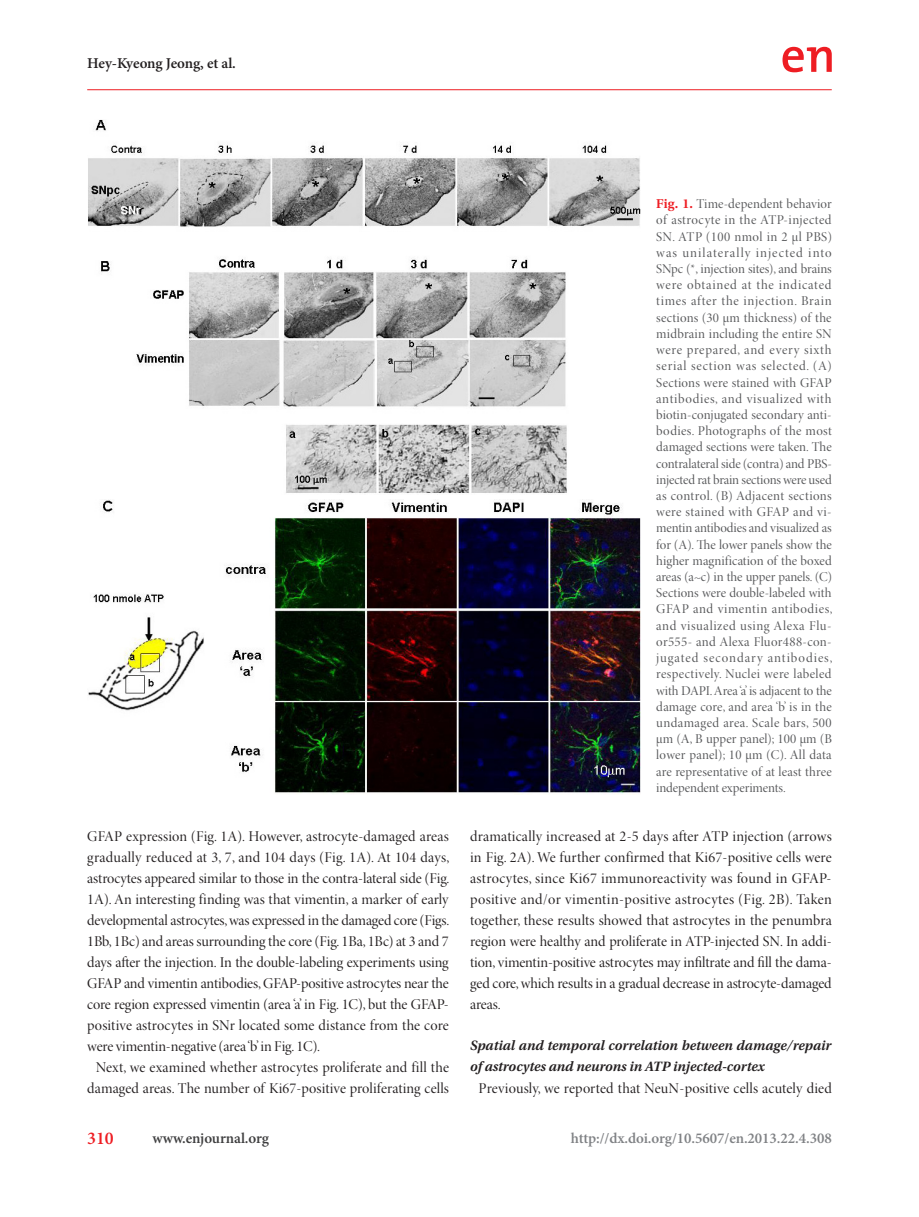
<style>
.page{position:relative;width:919px;height:1217px;background:#fff}
.page>*{position:absolute;margin:0;border:0;box-sizing:border-box;transform-origin:0 0}
.t1{font:600 18px "Minion Pro";color:#ee1d23}
.본문{font:15px/21px "Minion Pro Disp";letter-spacing:.005em;color:#231f20;text-align:justify}
.t2{font:600 15px "Minion Pro";letter-spacing:-.005em;color:#808285}
.머리-저자{font:600 15px "Minion Pro";letter-spacing:-.015em;color:#231f20}
.t3{font:600 15px "Minion Pro";letter-spacing:-.005em;color:#3e3e3f}
._1{font:italic 600 14.25px/21px "Utopia Std";color:#231f20}
.표그림_설명{font:13.5px/16.2px "Minion Pro Disp";letter-spacing:.015em;color:#57585a}
.s1{font-family:"Utopia Std";font-weight:600;color:#ee1d23}
</style>
<div class="page">
<hr style="left:87px;top:89px;width:744px;height:1px;background:#ee1d23">
<svg style="left:782px;top:47px;width:49px;height:25px"></svg>
<img style="left:88px;top:120px;width:552px;height:374px">
<img style="left:88px;top:500px;width:552px;height:294px">
<p class="머리-저자" style="left:87px;top:52px;width:150px">Hey-Kyeong Jeong, et al.</p>
<p class="본문" style="left:87px;top:825px;width:364px">GFAP expression (Fig. 1A). However, astrocyte-damaged areas gradually reduced at 3, 7, and 104 days (Fig. 1A). At 104 days, astrocytes appeared similar to those in the contra-lateral side (Fig.<br>1A). An interesting finding was that vimentin, a marker of early developmental astrocytes, was expressed in the damaged core (Figs.<br>1Bb, 1Bc) and areas surrounding the core (Fig. 1Ba, 1Bc) at 3 and 7 days after the injection. In the double-labeling experiments using GFAP and vimentin antibodies, GFAP-positive astrocytes near the core region expressed vimentin (area ‘a’ in Fig. 1C), but the GFAP&shy;positive astrocytes in SNr located some distance from the core were vimentin-negative (area ‘b’ in Fig. 1C).</p>
<p class="본문" style="left:87px;top:1056px;width:363px;text-align:center">Next, we examined whether astrocytes proliferate and fill the damaged areas. The number of Ki67-positive proliferating cells</p>
<p class="표그림_설명" style="left:656px;top:196px;width:178px"><span class="s1">Fig. 1.</span> Time-dependent behavior of astrocyte in the ATP-injected SN. ATP (100 nmol in 2 µl PBS) was unilaterally injected into SNpc (*, injection sites), and brains were obtained at the indicated times after the injection. Brain sections (30 µm thickness) of the midbrain including the entire SN were prepared, and every sixth serial section was selected. (A)<br>Sections were stained with GFAP antibodies, and visualized with biotin-conjugated secondary anti&shy;bodies. Photographs of the most damaged sections were taken. The contralateral side (contra) and PBS&shy;injected rat brain sections were used as control. (B) Adjacent sections were stained with GFAP and vi&shy;mentin antibodies and visualized as for (A). The lower panels show the higher magnification of the boxed areas (a~c) in the upper panels. (C)<br>Sections were double-labeled with GFAP and vimentin antibodies, and visualized using Alexa Flu&shy;or555- and Alexa Fluor488-con&shy;jugated secondary antibodies, respectively. Nuclei were labeled with DAPI. Area ‘a’ is adjacent to the damage core, and area ‘b’ is in the undamaged area. Scale bars, 500 µm (A, B upper panel); 100 µm (B lower panel); 10 µm (C). All data are representative of at least three independent experiments.</p>
<p class="본문" style="left:470px;top:825px;width:363px;text-align:left">dramatically increased at 2-5 days after ATP injection (arrows in Fig. 2A). We further confirmed that Ki67-positive cells were astrocytes, since Ki67 immunoreactivity was found in GFAP&shy;positive and/or vimentin-positive astrocytes (Fig. 2B). Taken together, these results showed that astrocytes in the penumbra region were healthy and proliferate in ATP-injected SN. In addi&shy;tion, vimentin-positive astrocytes may infiltrate and fill the dama&shy;ged core, which results in a gradual decrease in astrocyte-damaged areas.</p>
<p class="_1" style="left:470px;top:1035px;width:363px">Spatial and temporal correlation between damage/repair of astrocytes and neurons in ATP injected-cortex</p>
<p class="본문" style="left:478px;top:1077px;width:355px">Previously, we reported that NeuN-positive cells acutely died</p>
<p class="t1" style="left:87px;top:1124px;width:28px">310</p>
<p class="t3" style="left:152px;top:1127px;width:118px">www.enjournal.org</p>
<p class="t2" style="left:571px;top:1127px;width:262px">http://dx.doi.org/10.5607/en.2013.22.4.308</p>
</div>
